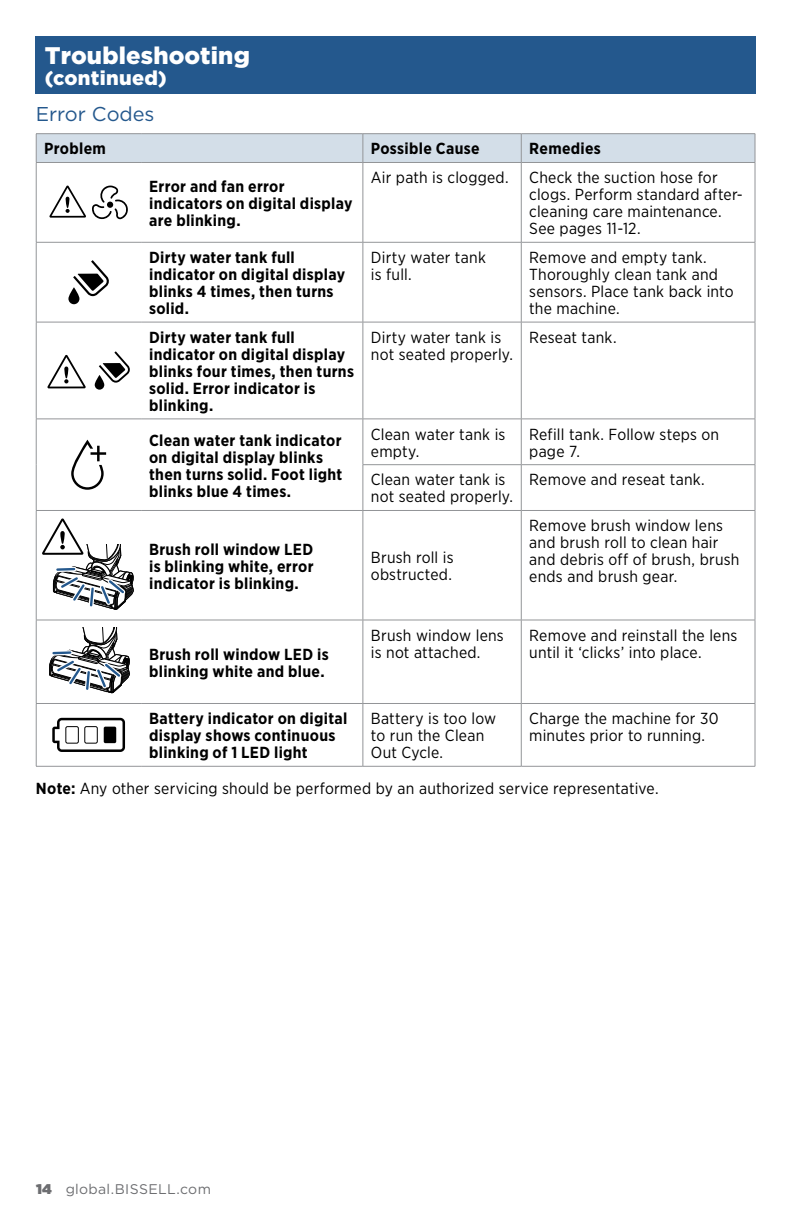
<style>
.page{position:relative;width:792px;height:1224px;background:#fff}
.page>*{position:absolute;margin:0;border:0;box-sizing:border-box;transform-origin:0 0}
.t1{font:900 24px "Gotham";letter-spacing:.005em;color:#fff}
.t2{font:900 20px "Gotham";letter-spacing:.015em;color:#fff}
.t3{font:20px "Gotham";letter-spacing:-.005em;color:#24588d}
.t4{font:16px/17px "Gotham Narrow";letter-spacing:.015em;color:#000}
.t5{font:700 16px/17px "Gotham Narrow";letter-spacing:.02em;color:#000}
.t6{font:14px "Gotham";letter-spacing:.02em;color:#6d6e71}
.s1{font-weight:700}
.s2{font-weight:900}
</style>
<div class="page">
<hr style="left:36px;top:133px;width:105px;height:1px;background:#939598">
<hr style="left:141px;top:133px;width:222px;height:1px;background:#939598">
<hr style="left:363px;top:133px;width:158px;height:1px;background:#939598">
<hr style="left:521px;top:133px;width:234px;height:1px;background:#939598">
<div style="left:36px;top:134px;width:720px;height:28px;background:#d3dee8"></div>
<hr style="left:521px;top:464px;width:234px;height:1px;background:#939598">
<hr style="left:521px;top:766px;width:234px;height:1px;background:#939598">
<hr style="left:363px;top:243px;width:1px;height:79px;background:#939598">
<hr style="left:755px;top:243px;width:1px;height:79px;background:#939598">
<hr style="left:755px;top:322px;width:1px;height:97px;background:#939598">
<hr style="left:755px;top:419px;width:1px;height:45px;background:#939598">
<hr style="left:755px;top:465px;width:1px;height:45px;background:#939598">
<hr style="left:755px;top:511px;width:1px;height:109px;background:#939598">
<hr style="left:755px;top:620px;width:1px;height:83px;background:#939598">
<hr style="left:755px;top:704px;width:1px;height:62px;background:#939598">
<hr style="left:521px;top:162px;width:234px;height:1px;background:#939598">
<hr style="left:755px;top:163px;width:1px;height:79px;background:#939598">
<hr style="left:363px;top:162px;width:158px;height:1px;background:#939598">
<hr style="left:363px;top:322px;width:1px;height:97px;background:#939598">
<hr style="left:363px;top:704px;width:1px;height:62px;background:#939598">
<hr style="left:36px;top:162px;width:105px;height:1px;background:#939598">
<hr style="left:141px;top:162px;width:222px;height:1px;background:#939598">
<hr style="left:363px;top:163px;width:1px;height:79px;background:#939598">
<hr style="left:521px;top:419px;width:1px;height:45px;background:#939598">
<hr style="left:521px;top:511px;width:1px;height:109px;background:#939598">
<hr style="left:363px;top:620px;width:1px;height:83px;background:#939598">
<hr style="left:521px;top:242px;width:234px;height:1px;background:#939598">
<hr style="left:521px;top:322px;width:234px;height:1px;background:#939598">
<hr style="left:521px;top:419px;width:234px;height:1px;background:#939598">
<hr style="left:521px;top:510px;width:234px;height:1px;background:#939598">
<hr style="left:521px;top:620px;width:234px;height:1px;background:#939598">
<hr style="left:521px;top:703px;width:234px;height:1px;background:#939598">
<hr style="left:363px;top:464px;width:158px;height:1px;background:#939598">
<hr style="left:521px;top:465px;width:1px;height:45px;background:#939598">
<hr style="left:36px;top:163px;width:1px;height:79px;background:#939598">
<hr style="left:521px;top:163px;width:1px;height:79px;background:#939598">
<hr style="left:36px;top:242px;width:105px;height:1px;background:#939598">
<hr style="left:141px;top:242px;width:222px;height:1px;background:#939598">
<hr style="left:363px;top:242px;width:158px;height:1px;background:#939598">
<hr style="left:36px;top:322px;width:105px;height:1px;background:#939598">
<hr style="left:141px;top:322px;width:222px;height:1px;background:#939598">
<hr style="left:363px;top:322px;width:158px;height:1px;background:#939598">
<hr style="left:363px;top:419px;width:158px;height:1px;background:#939598">
<hr style="left:36px;top:510px;width:105px;height:1px;background:#939598">
<hr style="left:141px;top:510px;width:222px;height:1px;background:#939598">
<hr style="left:363px;top:510px;width:158px;height:1px;background:#939598">
<hr style="left:36px;top:620px;width:105px;height:1px;background:#939598">
<hr style="left:141px;top:620px;width:222px;height:1px;background:#939598">
<hr style="left:363px;top:620px;width:158px;height:1px;background:#939598">
<hr style="left:36px;top:243px;width:1px;height:79px;background:#939598">
<hr style="left:521px;top:243px;width:1px;height:79px;background:#939598">
<hr style="left:36px;top:322px;width:1px;height:97px;background:#939598">
<hr style="left:521px;top:322px;width:1px;height:97px;background:#939598">
<hr style="left:36px;top:511px;width:1px;height:109px;background:#939598">
<hr style="left:363px;top:511px;width:1px;height:109px;background:#939598">
<hr style="left:36px;top:620px;width:1px;height:83px;background:#939598">
<hr style="left:521px;top:620px;width:1px;height:83px;background:#939598">
<hr style="left:36px;top:703px;width:105px;height:1px;background:#939598">
<hr style="left:36px;top:704px;width:1px;height:62px;background:#939598">
<hr style="left:141px;top:703px;width:222px;height:1px;background:#939598">
<hr style="left:363px;top:703px;width:158px;height:1px;background:#939598">
<hr style="left:521px;top:704px;width:1px;height:62px;background:#939598">
<hr style="left:36px;top:766px;width:105px;height:1px;background:#939598">
<hr style="left:141px;top:766px;width:222px;height:1px;background:#939598">
<hr style="left:363px;top:766px;width:158px;height:1px;background:#939598">
<hr style="left:36px;top:419px;width:105px;height:1px;background:#939598">
<hr style="left:36px;top:419px;width:1px;height:46px;background:#939598">
<hr style="left:141px;top:419px;width:222px;height:1px;background:#939598">
<hr style="left:363px;top:419px;width:1px;height:45px;background:#939598">
<hr style="left:36px;top:465px;width:1px;height:45px;background:#939598">
<hr style="left:363px;top:465px;width:1px;height:45px;background:#939598">
<svg style="left:49px;top:186px;width:79px;height:33px"></svg>
<svg style="left:73px;top:260px;width:36px;height:36px"></svg>
<svg style="left:68px;top:287px;width:11px;height:17px"></svg>
<svg style="left:47px;top:355px;width:39px;height:33px"></svg>
<svg style="left:99px;top:351px;width:31px;height:32px"></svg>
<svg style="left:95px;top:375px;width:9px;height:15px"></svg>
<svg style="left:71px;top:440px;width:35px;height:50px"></svg>
<svg style="left:42px;top:518px;width:92px;height:92px"></svg>
<svg style="left:49px;top:628px;width:81px;height:66px"></svg>
<hr style="left:54px;top:651px;width:16px;height:3px;background:#24588d">
<svg style="left:52px;top:718px;width:73px;height:34px"></svg>
<div style="left:66px;top:726px;width:13px;height:17px;border:1px solid #000;border-radius:2px"></div>
<div style="left:85px;top:726px;width:13px;height:17px;border:1px solid #000;border-radius:2px"></div>
<div style="left:104px;top:727px;width:12px;height:16px;background:#000;border-radius:2px"></div>
<div style="left:36px;top:36px;width:720px;height:58px;background:#24588d"></div>
<h1 class="t1" style="left:45px;top:39px;width:206px">Troubleshooting</h1>
<p class="t2" style="left:45px;top:64px;width:123px">(continued)</p>
<p class="t3" style="left:36px;top:101px;width:120px">Error Codes</p>
<p class="t5" style="left:44px;top:140px;width:63px">Problem</p>
<p class="t5" style="left:371px;top:140px;width:110px">Possible Cause</p>
<p class="t5" style="left:529px;top:140px;width:73px">Remedies</p>
<p class="t5" style="left:149px;top:178px;width:205px">Error and fan error indicators on digital display are blinking.</p>
<p class="t4" style="left:371px;top:169px;width:139px">Air path is clogged.</p>
<p class="t4" style="left:529px;top:169px;width:215px">Check the suction hose for clogs. Perform standard after&shy;cleaning care maintenance.<br>See pages 11-12.</p>
<p class="t5" style="left:149px;top:249px;width:198px">Dirty water tank full indicator on digital display blinks 4 times, then turns solid.</p>
<p class="t4" style="left:371px;top:249px;width:117px">Dirty water tank is full.</p>
<p class="t4" style="left:529px;top:249px;width:206px">Remove and empty tank.<br>Thoroughly clean tank and sensors. Place tank back into the machine.</p>
<p class="t5" style="left:149px;top:329px;width:206px">Dirty water tank full indicator on digital display blinks four times, then turns solid. Error indicator is blinking.</p>
<p class="t4" style="left:371px;top:328px;width:144px">Dirty water tank is not seated properly.</p>
<p class="t4" style="left:529px;top:328px;width:89px">Reseat tank.</p>
<p class="t5" style="left:149px;top:431px;width:195px">Clean water tank indicator on digital display blinks then turns solid. Foot light blinks blue 4 times.</p>
<p class="t4" style="left:371px;top:425px;width:136px">Clean water tank is empty.</p>
<p class="t4" style="left:529px;top:425px;width:191px">Refill tank. Follow steps on page 7.</p>
<p class="t4" style="left:371px;top:471px;width:144px">Clean water tank is not seated properly.</p>
<p class="t4" style="left:529px;top:471px;width:177px">Remove and reseat tank.</p>
<p class="t5" style="left:149px;top:540px;width:166px;text-align:justify">Brush roll window LED is blinking white, error indicator is blinking.</p>
<p class="t4" style="left:371px;top:549px;width:84px">Brush roll is obstructed.</p>
<p class="t4" style="left:529px;top:517px;width:212px">Remove brush window lens and brush roll to clean hair and debris off of brush, brush ends and brush gear.</p>
<p class="t5" style="left:149px;top:645px;width:181px">Brush roll window LED is blinking white and blue.</p>
<p class="t4" style="left:371px;top:626px;width:134px">Brush window lens is not attached.</p>
<p class="t4" style="left:529px;top:626px;width:210px">Remove and reinstall the lens until it ‘clicks’ into place.</p>
<p class="t5" style="left:149px;top:710px;width:200px">Battery indicator on digital display shows continuous blinking of 1 LED light</p>
<p class="t4" style="left:371px;top:710px;width:127px">Battery is too low to run the Clean<br>Out Cycle.</p>
<p class="t4" style="left:529px;top:710px;width:191px">Charge the machine for 30 minutes prior to running.</p>
<p class="t4" style="left:36px;top:779px;width:624px"><span class="s1">Note:</span> Any other servicing should be performed by an authorized service representative.</p>
<p class="t6" style="left:36px;top:1180px;width:176px"><span class="s2">14</span> global.BISSELL.com</p>
</div>
